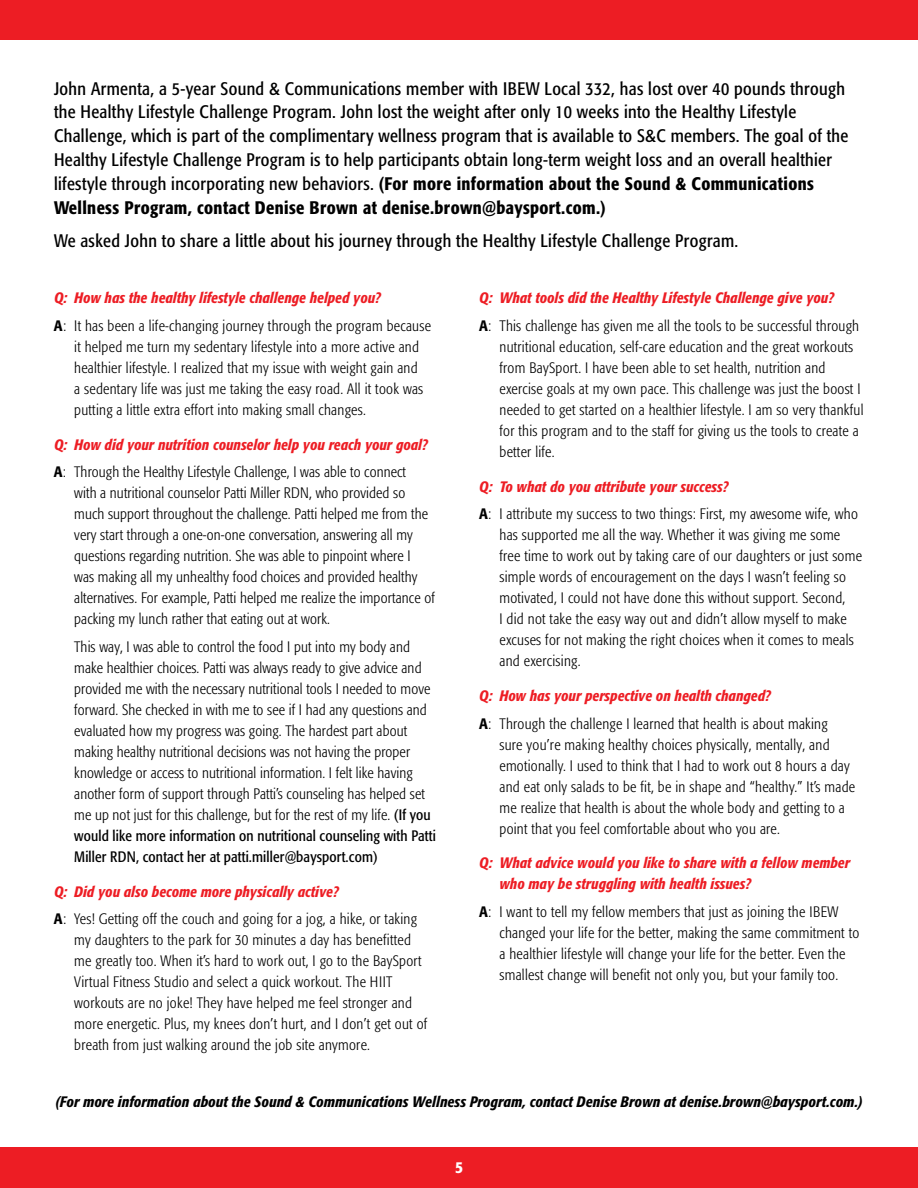
<style>
.page{position:relative;width:918px;height:1188px;background:#fff}
.page>*{position:absolute;margin:0;border:0;box-sizing:border-box;transform-origin:0 0}
.t1{font:condensed 18px/24px "Formata";letter-spacing:.02em;color:#000}
.t2{font:500 condensed 16.5px "Formata";color:#fff}
.t3{font:300 condensed 15px/21px "Formata";letter-spacing:.02em;color:#000}
.t4{font:italic 500 condensed 15px "Formata";letter-spacing:.01em;color:#000}
.t5{font:italic 500 condensed 15px/21px "Formata";letter-spacing:.01em;color:#ed1d24}
.s1{font-weight:500}
.s2{font-weight:500;font-style:italic;color:#ed1d24}
.s3{font-weight:400}
</style>
<div class="page">
<div style="left:0;top:1148px;width:918px;height:40px;background:#ed1d24"></div>
<div style="left:0;top:0;width:918px;height:40px;background:#ed1d24"></div>
<p class="t1" style="left:54px;top:76px;width:796px">John Armenta, a 5-year Sound &amp; Communications member with IBEW Local 332, has lost over 40 pounds through the Healthy Lifestyle Challenge Program. John lost the weight after only 10 weeks into the Healthy Lifestyle Challenge, which is part of the complimentary wellness program that is available to S&amp;C members. The goal of the Healthy Lifestyle Challenge Program is to help participants obtain long-term weight loss and an overall healthier lifestyle through incorporating new behaviors. <span class="s1">(For more information about the Sound &amp; Communications Wellness Program, contact Denise Brown at denise.brown@baysport.com.)</span></p>
<p class="t1" style="left:54px;top:229px;width:686px">We asked John to share a little about his journey through the Healthy Lifestyle Challenge Program.</p>
<p class="t3" style="left:54px;top:284px;width:379px;line-height:27.8px"><span class="s2">Q: How has the healthy lifestyle challenge helped you?<br></span><span class="s1">A</span>: It has been a life-changing journey through the program because</p>
<p class="t3" style="left:74px;top:336px;width:351px">it helped me turn my sedentary lifestyle into a more active and healthier lifestyle. I realized that my issue with weight gain and a sedentary life was just me taking the easy road. All it took was putting a little extra effort into making small changes.</p>
<p class="t3" style="left:54px;top:430px;width:375px;line-height:27.8px"><span class="s2">Q: How did your nutrition counselor help you reach your goal?<br></span><span class="s1">A</span>: Through the Healthy Lifestyle Challenge, I was able to connect</p>
<p class="t3" style="left:74px;top:483px;width:362px">with a nutritional counselor Patti Miller RDN, who provided so much support throughout the challenge. Patti helped me from the very start through a one-on-one conversation, answering all my questions regarding nutrition. She was able to pinpoint where I<br>was making all my unhealthy food choices and provided healthy alternatives. For example, Patti helped me realize the importance of packing my lunch rather that eating out at work.</p>
<p class="t3" style="left:74px;top:636px;width:363px">This way, I was able to control the food I put into my body and make healthier choices. Patti was always ready to give advice and provided me with the necessary nutritional tools I needed to move forward. She checked in with me to see if I had any questions and evaluated how my progress was going. The hardest part about making healthy nutritional decisions was not having the proper knowledge or access to nutritional information. I felt like having another form of support through Patti’s counseling has helped set me up not just for this challenge, but for the rest of my life. <span class="s3">(If you would like more information on nutritional counseling with Patti Miller RDN, contact her at patti.miller@baysport.com)</span></p>
<p class="t3" style="left:54px;top:877px;width:365px;line-height:27.8px"><span class="s2">Q: Did you also become more physically active?<br></span><span class="s1">A</span>: Yes! Getting off the couch and going for a jog, a hike, or taking</p>
<p class="t3" style="left:74px;top:930px;width:355px">my daughters to the park for 30 minutes a day has benefitted me greatly too. When it’s hard to work out, I go to the BaySport Virtual Fitness Studio and select a quick workout. The HIIT workouts are no joke! They have helped me feel stronger and more energetic. Plus, my knees don’t hurt, and I don’t get out of breath from just walking around the job site anymore.</p>
<p class="t3" style="left:479px;top:284px;width:381px;line-height:27.8px"><span class="s2">Q: What tools did the Healthy Lifestyle Challenge give you?<br></span><span class="s1">A</span>: This challenge has given me all the tools to be successful through</p>
<p class="t3" style="left:499px;top:336px;width:366px">nutritional education, self-care education and the great workouts from BaySport. I have been able to set health, nutrition and exercise goals at my own pace. This challenge was just the boost I needed to get started on a healthier lifestyle. I am so very thankful for this program and to the staff for giving us the tools to create a better life.</p>
<p class="t3" style="left:479px;top:472px;width:380px;line-height:27.8px"><span class="s2">Q: To what do you attribute your success?<br></span><span class="s1">A</span>: I attribute my success to two things: First, my awesome wife, who</p>
<p class="t3" style="left:499px;top:525px;width:364px">has supported me all the way. Whether it was giving me some free time to work out by taking care of our daughters or just some simple words of encouragement on the days I wasn’t feeling so motivated, I could not have done this without support. Second,<br>I did not take the easy way out and didn’t allow myself to make excuses for not making the right choices when it comes to meals and exercising.</p>
<p class="t3" style="left:479px;top:682px;width:350px;line-height:27.8px"><span class="s2">Q: How has your perspective on health changed?<br></span><span class="s1">A</span>: Through the challenge I learned that health is about making</p>
<p class="t3" style="left:499px;top:734px;width:357px">sure you’re making healthy choices physically, mentally, and emotionally. I used to think that I had to work out 8 hours a day and eat only salads to be fit, be in shape and “healthy.” It’s made me realize that health is about the whole body and getting to a point that you feel comfortable about who you are.</p>
<p class="t5" style="left:500px;top:852px;width:352px;text-indent:-20px">Q: What advice would you like to share with a fellow member who may be struggling with health issues?</p>
<p class="t3" style="left:499px;top:901px;width:361px;text-indent:-20px"><span class="s1">A</span>: I want to tell my fellow members that just as joining the IBEW changed your life for the better, making the same commitment to a healthier lifestyle will change your life for the better. Even the smallest change will benefit not only you, but your family too.</p>
<p class="t4" style="left:56px;top:1093px;width:808px">(For more information about the Sound &amp; Communications Wellness Program, contact Denise Brown at denise.brown@baysport.com.)</p>
<p class="t2" style="left:455px;top:1157px;width:9px">5</p>
</div>
